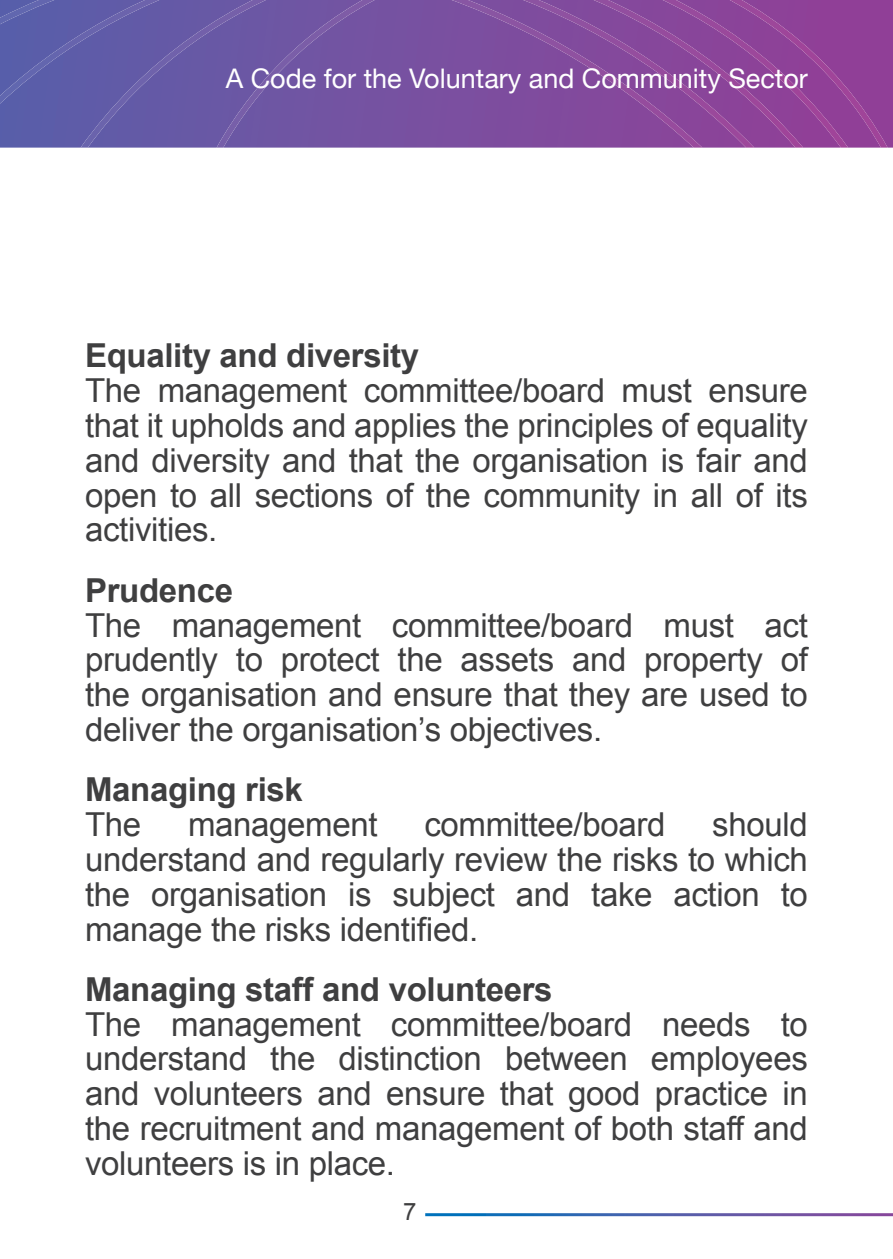
<style>
.page{position:relative;width:893px;height:1259px;background:#fff}
.page>*{position:absolute;margin:0;border:0;box-sizing:border-box;transform-origin:0 0}
.t1{font:33px/34.8px "Arial";letter-spacing:-.01em;color:#3f3f40}
.t2{font:700 33px/34.8px "Arial";letter-spacing:-.01em;color:#3f3f40}
.t3{font:27px "Helvetica Neue";color:#fff}
.t4{font:24px "Arial";color:#3f3f40}
.s1{font-weight:700}
.s2{font-weight:400}
</style>
<div class="page">
<svg style="left:848px;top:0;width:40px;height:148px;background:#914097"></svg>
<svg style="left:803px;top:0;width:45px;height:148px;background:#924198"></svg>
<svg style="left:754px;top:0;width:49px;height:148px;background:#914499"></svg>
<svg style="left:702px;top:0;width:52px;height:148px;background:#8e469a"></svg>
<svg style="left:406px;top:0;width:296px;height:148px;background:#824c9e"></svg>
<svg style="left:0;top:0;width:406px;height:148px;background:#6959a6"></svg>
<p class="t3" style="left:226px;top:62px;width:584px">A Code for the Voluntary and Community Sector</p>
<p class="t1" style="left:85px;top:338px;width:724px"><span class="s1">Equality and diversity<br></span>The management committee/board must ensure that it upholds and applies the principles of equality and diversity and that the organisation is fair and open to all sections of the community in all of its activities.</p>
<p class="t1" style="left:85px;top:573px;width:724px"><span class="s1">Prudence<br></span>The management committee/board must act prudently to protect the assets and property of the organisation and ensure that they are used to deliver the organisation’s objectives.</p>
<p class="t2" style="left:85px;top:772px;width:219px">Managing risk<br><span class="s2">The</span></p>
<p class="t1" style="left:188px;top:807px;width:191px">management</p>
<p class="t1" style="left:424px;top:807px;width:243px">committee/board</p>
<p class="t1" style="left:85px;top:807px;width:724px;text-align:justify;text-indent:627px">should understand and regularly review the risks to which the organisation is subject and take action to manage the risks identified.</p>
<p class="t1" style="left:85px;top:972px;width:724px"><span class="s1">Managing staff and volunteers<br></span>The management committee/board needs to understand the distinction between employees and volunteers and ensure that good practice in the recruitment and management of both staff and volunteers is in place.</p>
<p class="t4" style="left:403px;top:1198px;width:15px">7</p>
</div>
